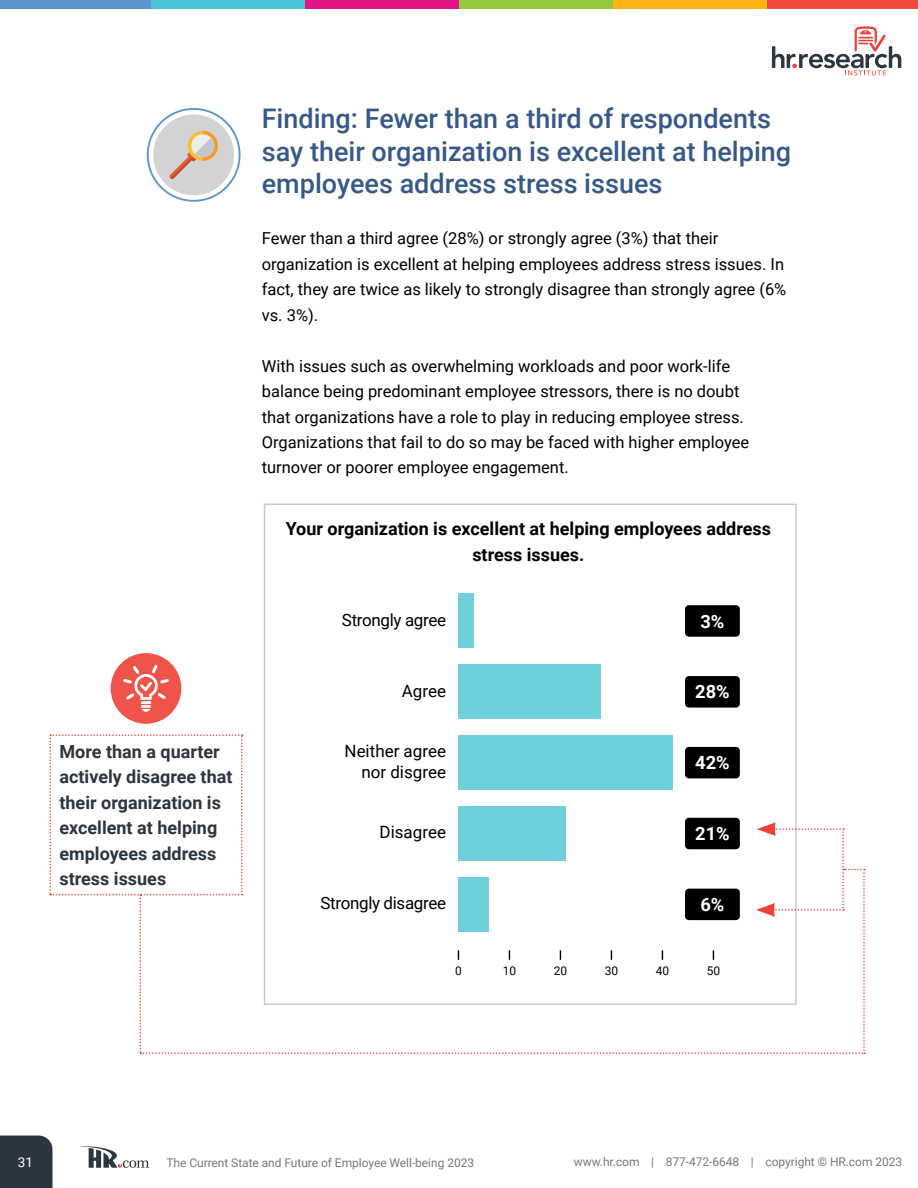
<style>
.page{position:relative;width:918px;height:1188px;background:#fff}
.page>*{position:absolute;margin:0;border:0;box-sizing:border-box;transform-origin:0 0}
.t1{font:500 27px/32.4px "Roboto";color:#36598a}
.t2{font:700 18.3px "Roboto";color:#fff}
.t3{font:700 18px/25.5px "Roboto";color:#2b3640}
.t4{font:700 18px/25.5px "Roboto";color:#000;text-align:center}
.t5{font:16.95px/20.4px "Roboto";color:#000;text-align:right}
.t6{font:16.95px "Roboto";letter-spacing:-.02em;color:#000}
.t7{font:16.5px/25.5px "Roboto";color:#000}
.t8{font:13.5px "Roboto";color:#fff}
.t9{font:12px "Roboto";letter-spacing:-.005em;color:#827573}
.t10{font:12px "Roboto";color:#000}
</style>
<div class="page">
<div style="left:0;top:1136px;width:52px;height:52px;background:#2b353f"></div>
<svg style="left:81px;top:1146px;width:68px;height:22px"></svg>
<div style="left:111px;top:653px;width:70px;height:71px;background:#f05349;border-radius:50%"></div>
<svg style="left:123px;top:665px;width:46px;height:47px"></svg>
<div style="left:458px;top:664px;width:143px;height:55px;background:#6ecfdd"></div>
<div style="left:458px;top:594px;width:16px;height:54px;background:#6ecfdd"></div>
<div style="left:685px;top:676px;width:55px;height:32px;background:#000;border-radius:4px"></div>
<div style="left:685px;top:605px;width:55px;height:32px;background:#000;border-radius:4px"></div>
<svg style="left:49px;top:734px;width:816px;height:320px"></svg>
<div style="left:147px;top:108px;width:94px;height:94px;border:2px solid #5c94ce;border-radius:50%"></div>
<svg style="left:153px;top:114px;width:81px;height:81px"></svg>
<div style="left:0;top:0;width:151px;height:9px;background:#5c94cf"></div>
<div style="left:151px;top:0;width:154px;height:9px;background:#4ac4d6"></div>
<div style="left:305px;top:0;width:154px;height:9px;background:#e31485"></div>
<div style="left:459px;top:0;width:154px;height:9px;background:#94c93d"></div>
<div style="left:613px;top:0;width:154px;height:9px;background:#fcb514"></div>
<div style="left:767px;top:0;width:151px;height:9px;background:#f04a3d"></div>
<svg style="left:772px;top:26px;width:129px;height:50px"></svg>
<h1 class="t1" style="left:262px;top:101px;width:531px">Finding: Fewer than a third of respondents say their organization is excellent at helping employees address stress issues</h1>
<p class="t7" style="left:262px;top:225px;width:526px">Fewer than a third agree (28%) or strongly agree (3%) that their organization is excellent at helping employees address stress issues. In fact, they are twice as likely to strongly disagree than strongly agree (6% vs. 3%).</p>
<p class="t7" style="left:262px;top:352px;width:489px">With issues such as overwhelming workloads and poor work-life balance being predominant employee stressors, there is no doubt that organizations have a role to play in reducing employee stress.<br>Organizations that fail to do so may be faced with higher employee turnover or poorer employee engagement.</p>
<p class="t4" style="left:286px;top:515px;width:487px">Your organization is excellent at helping employees address stress issues.</p>
<p class="t6" style="left:342px;top:608px;width:106px">Strongly agree</p>
<p class="t2" style="left:700px;top:608px;width:25px">3%</p>
<p class="t3" style="left:59px;top:738px;width:175px">More than a quarter actively disagree that their organization is excellent at helping employees address stress issues</p>
<p class="t5" style="left:402px;top:680px;width:46px">Agree</p>
<p class="t5" style="left:345px;top:741px;width:103px">Neither agree nor disgree</p>
<p class="t5" style="left:380px;top:822px;width:68px">Disagree</p>
<p class="t2" style="left:695px;top:679px;width:36px">28%</p>
<p class="t2" style="left:695px;top:750px;width:36px">42%</p>
<p class="t2" style="left:695px;top:821px;width:36px">21%</p>
<p class="t6" style="left:321px;top:891px;width:127px">Strongly disagree</p>
<p class="t2" style="left:700px;top:892px;width:25px">6%</p>
<p class="t10" style="left:455px;top:962px;width:8px">0</p>
<p class="t10" style="left:503px;top:962px;width:15px">10</p>
<p class="t10" style="left:554px;top:962px;width:15px">20</p>
<p class="t10" style="left:605px;top:962px;width:15px">30</p>
<p class="t10" style="left:656px;top:962px;width:15px">40</p>
<p class="t10" style="left:707px;top:962px;width:15px">50</p>
<p class="t8" style="left:18px;top:1153px;width:17px">31</p>
<p class="t9" style="left:166px;top:1155px;width:309px">The Current State and Future of Employee Well-being 2023</p>
<p class="t9" style="left:574px;top:1153px;width:330px">www.hr.com | 877-472-6648 | copyright © HR.com 2023</p>
</div>
